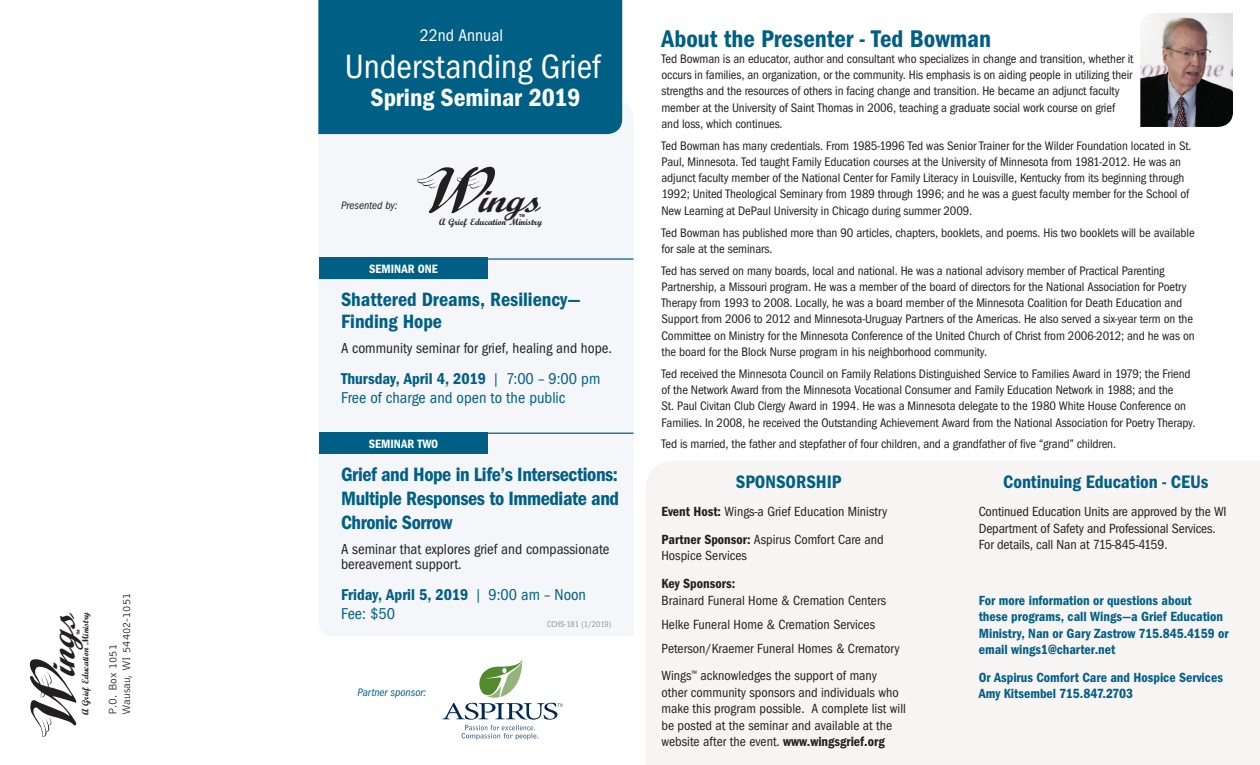
<style>
.page{position:relative;width:1260px;height:765px;background:#fff}
.page>*{position:absolute;margin:0;border:0;box-sizing:border-box;transform-origin:0 0}
.t1{font:italic 35.12px "Script Bold";color:#231f20;scale:1.1 1}
.t2{font:35px "Franklin Got Cd ITC";color:#fff}
.t3{font:600 25.75px "Franklin Got Cd ITC";color:#fff}
.t4{font:600 25px "Franklin Got Cd ITC";color:#005f85}
.t5{font:600 20px/24px "Franklin Got Cd ITC";letter-spacing:-.02em;color:#005f85;text-align:justify}
.t6{font:600 20px/21.2px "Franklin Got Cd ITC";color:#005f85}
.t7{font:600 18.75px "Franklin Got Cd ITC";color:#005f85}
.t8{font:17.5px "Franklin Got Cd ITC";color:#fff}
.t9{font:600 16.25px "Franklin Got Cd ITC";color:#005f85}
.t10{font:16.25px "Franklin Got Cd ITC";color:#005f85}
.t11{font:15px/15px "Franklin Got Cd ITC";color:#231f20}
.t12{font:13.75px/16.5px "Franklin Got Cd ITC";color:#231f20}
.t13{font:600 13.75px/16.5px "Franklin Got Cd ITC";color:#005f85}
.t14{font:12.75px/16.2px "Franklin Got Cd ITC";letter-spacing:-.01em;color:#231f20}
.t15{font:600 12.5px "Franklin Got Cd ITC";color:#fff}
.t16{font:300 11.25px/13.8px "Bell Gothic";color:#231f20}
.t17{font:italic 11.25px "Franklin Got Cd ITC";color:#005f85}
.t18{font:italic 11.25px "Franklin Got Cd ITC";color:#231f20}
.t19{font:9.25px "Script Bold";color:#231f20}
.t20{font:8.75px "Franklin Got Cd ITC";color:#939598;scale:.95 1}
.t21{font:700 4.12px "Arial";color:#231f20}
.s1{font-weight:400}
.s2{font-weight:600}
</style>
<div class="page">
<div style="left:646px;top:461px;width:614px;height:304px;background:#f7f4f4"></div>
<div style="left:318px;top:102px;width:315px;height:534px;background:#f4f6f9"></div>
<div style="left:318px;top:0;width:304px;height:134px;background:#005f85"></div>
<svg style="left:417px;top:167px;width:82px;height:47px"></svg>
<hr style="left:319px;top:433px;width:314px;height:1px;background:#005f85">
<hr style="left:319px;top:258px;width:314px;height:2px;background:#005f85">
<img style="left:1140px;top:13px;width:93px;height:114px">
<svg style="left:442px;top:660px;width:121px;height:80px"></svg>
<div style="left:319px;top:257px;width:169px;height:22px;background:#005f85"></div>
<div style="left:319px;top:432px;width:169px;height:22px;background:#005f85"></div>
<svg style="left:30px;top:659px;width:47px;height:78px"></svg>
<p class="t1" style="left:42px;top:677px;width:67px;rotate:-90deg">ing s</p>
<p class="t19" style="left:80px;top:715px;width:105px;rotate:-90deg">A Grief Education Ministry</p>
<p class="t21" style="left:76px;top:635px;width:7px;rotate:-90deg">TM</p>
<p class="t16" style="left:106px;top:715px;width:124px;rotate:-90deg">P.O. Box 1051<br>Wausau, WI 54402-1051</p>
<p class="t8" style="left:420px;top:25px;width:85px">22nd Annual</p>
<p class="t2" style="left:345px;top:45px;width:257px">Understanding Grief</p>
<p class="t3" style="left:371px;top:83px;width:212px">Spring Seminar 2019</p>
<p class="t18" style="left:341px;top:199px;width:58px">Presented by:</p>
<p class="t1" style="left:477px;top:179px;width:67px">ing s</p>
<p class="t19" style="left:439px;top:217px;width:105px">A Grief Education Ministry</p>
<p class="t21" style="left:519px;top:213px;width:7px">TM</p>
<p class="t15" style="left:369px;top:262px;width:70px">SEMINAR ONE</p>
<p class="t6" style="left:341px;top:289px;width:241px">Shattered Dreams, Resiliency—<br>Finding Hope</p>
<p class="t11" style="left:341px;top:340px;width:273px">A community seminar for grief, healing and hope.</p>
<p class="t9" style="left:341px;top:369px;width:261px">Thursday, April 4, 2019 <span class="s1">| 7:00 – 9:00 pm</span></p>
<p class="t10" style="left:341px;top:389px;width:226px">Free of charge and open to the public</p>
<p class="t15" style="left:369px;top:436px;width:71px">SEMINAR TWO</p>
<p class="t5" style="left:341px;top:462px;width:280px">Grief and Hope in Life’s Intersections:<br>Multiple Responses to Immediate and Chronic Sorrow</p>
<p class="t11" style="left:341px;top:541px;width:270px">A seminar that explores grief and compassionate bereavement support.</p>
<p class="t9" style="left:341px;top:585px;width:247px">Friday, April 5, 2019 <span class="s1">| 9:00 am – Noon</span></p>
<p class="t10" style="left:341px;top:604px;width:55px">Fee: $50</p>
<p class="t20" style="left:547px;top:619px;width:69px">CCHS-181 (1/2019)</p>
<p class="t17" style="left:357px;top:686px;width:70px">Partner sponsor:</p>
<p class="t4" style="left:662px;top:24px;width:331px">About the Presenter - Ted Bowman</p>
<p class="t14" style="left:662px;top:50px;width:474px">Ted Bowman is an educator, author and consultant who specializes in change and transition, whether it occurs in families, an organization, or the community. His emphasis is on aiding people in utilizing their strengths and the resources of others in facing change and transition. He became an adjunct faculty member at the University of Saint Thomas in 2006, teaching a graduate social work course on grief and loss, which continues.</p>
<p class="t14" style="left:662px;top:137px;width:532px">Ted Bowman has many credentials. From 1985-1996 Ted was Senior Trainer for the Wilder Foundation located in St.<br>Paul, Minnesota. Ted taught Family Education courses at the University of Minnesota from 1981-2012. He was an adjunct faculty member of the National Center for Family Literacy in Louisville, Kentucky from its beginning through 1992; United Theological Seminary from 1989 through 1996; and he was a guest faculty member for the School of New Learning at DePaul University in Chicago during summer 2009.</p>
<p class="t14" style="left:662px;top:224px;width:535px">Ted Bowman has published more than 90 articles, chapters, booklets, and poems. His two booklets will be available for sale at the seminars.</p>
<p class="t14" style="left:662px;top:262px;width:535px">Ted has served on many boards, local and national. He was a national advisory member of Practical Parenting Partnership, a Missouri program. He was a member of the board of directors for the National Association for Poetry Therapy from 1993 to 2008. Locally, he was a board member of the Minnesota Coalition for Death Education and Support from 2006 to 2012 and Minnesota-Uruguay Partners of the Americas. He also served a six-year term on the Committee on Ministry for the Minnesota Conference of the United Church of Christ from 2006-2012; and he was on the board for the Block Nurse program in his neighborhood community.</p>
<p class="t14" style="left:662px;top:365px;width:535px">Ted received the Minnesota Council on Family Relations Distinguished Service to Families Award in 1979; the Friend of the Network Award from the Minnesota Vocational Consumer and Family Education Network in 1988; and the<br>St. Paul Civitan Club Clergy Award in 1994. He was a Minnesota delegate to the 1980 White House Conference on Families. In 2008, he received the Outstanding Achievement Award from the National Association for Poetry Therapy.</p>
<p class="t14" style="left:662px;top:436px;width:456px">Ted is married, the father and stepfather of four children, and a grandfather of five “grand” children.</p>
<p class="t7" style="left:736px;top:471px;width:107px">SPONSORSHIP</p>
<p class="t12" style="left:662px;top:503px;width:227px"><span class="s2">Event Host:</span> Wings-a Grief Education Ministry</p>
<p class="t12" style="left:662px;top:531px;width:224px"><span class="s2">Partner Sponsor:</span> Aspirus Comfort Care and<br>Hospice Services</p>
<p class="t12" style="left:662px;top:575px;width:226px"><span class="s2">Key Sponsors:<br></span>Brainard Funeral Home &amp; Cremation Centers</p>
<p class="t12" style="left:662px;top:612px;width:240px;line-height:24px">Helke Funeral Home &amp; Cremation Services<br>Peterson/Kraemer Funeral Homes &amp; Crematory</p>
<p class="t12" style="left:662px;top:667px;width:246px">Wings<sup>™</sup> acknowledges the support of many other community sponsors and individuals who make this program possible. A complete list will be posted at the seminar and available at the website after the event. <span class="s2">www.wingsgrief.org</span></p>
<p class="t7" style="left:1003px;top:471px;width:207px">Continuing Education - CEUs</p>
<p class="t12" style="left:979px;top:503px;width:249px">Continued Education Units are approved by the WI<br>Department of Safety and Professional Services.<br>For details, call Nan at 715-845-4159.</p>
<p class="t13" style="left:979px;top:592px;width:251px">For more information or questions about<br>these programs, call Wings—a Grief Education Ministry, Nan or Gary Zastrow 715.845.4159 or email wings1@charter.net</p>
<p class="t13" style="left:979px;top:669px;width:246px">Or Aspirus Comfort Care and Hospice Services<br>Amy Kitsembel 715.847.2703</p>
</div>
